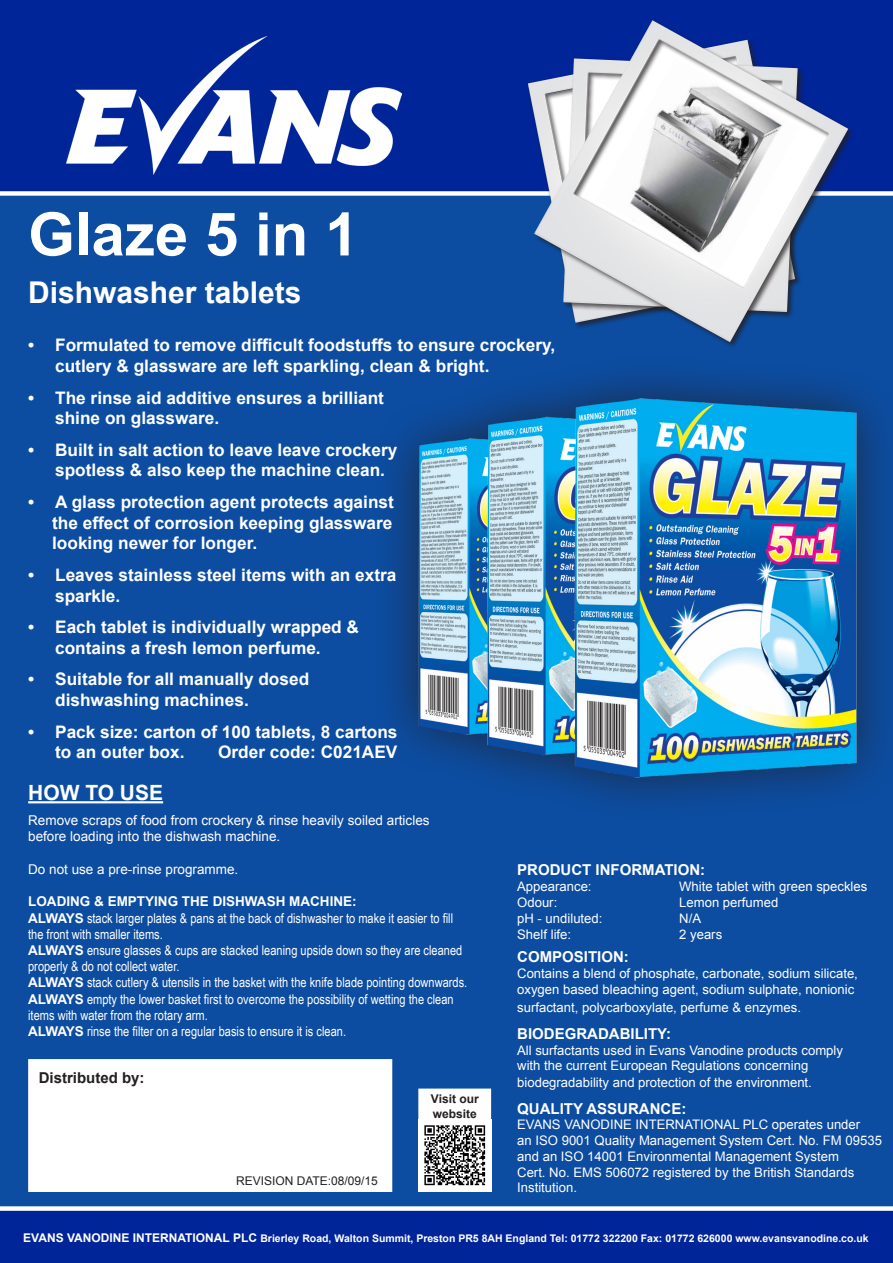
<style>
.page{position:relative;width:893px;height:1263px;background:#fff}
.page>*{position:absolute;margin:0;border:0;box-sizing:border-box;transform-origin:0 0}
.t1{font:700 60px "Arial";color:#fff}
.t2{font:700 30px "Arial";color:#fffefc}
.t3{font:700 21px "Arial";color:#fff}
.t4{font:700 17.25px/20.7px "Arial";color:#fff}
.t5{font:700 15px "Arial";color:#fff}
.t6{font:700 15px "Arial";color:#231f20}
.t7{font:13.5px/16.2px "Arial Narrow";color:#fff}
.t8{font:13.5px/16.2px "Arial";color:#fff}
.t9{font:700 13.5px "Arial";color:#fff}
.t10{font:13.2px/15.8px "Arial";color:#fff}
.t11{font:12px "Arial";color:#231f20}
.t12{font:700 12px/14.4px "Arial";color:#231f20}
.t13{font:700 10.5px "Arial";color:#fff}
.s1{font-family:"Arial";font-weight:700}
.s2{font-size:12px}
</style>
<div class="page">
<div style="left:0;top:196px;width:893px;height:1012px;background:#0c4da2"></div>
<div style="left:0;top:0;width:893px;height:196px;background:#002598"></div>
<div style="left:0;top:1209px;width:893px;height:54px;background:#002598"></div>
<div style="left:0;top:191px;width:893px;height:5px;background:#fff"></div>
<div style="left:0;top:1206px;width:893px;height:5px;background:#fff"></div>
<img style="left:66px;top:36px;width:336px;height:139px">
<div style="left:533px;top:19px;width:322px;height:330px;background:#231f20;opacity:.75"></div>
<img style="left:534px;top:20px;width:314px;height:322px">
<div style="left:371px;top:352px;width:522px;height:471px;background:#231f20;opacity:.75"></div>
<img style="left:415px;top:436px;width:69px;height:303px">
<img style="left:484px;top:413px;width:86px;height:347px">
<img style="left:570px;top:394px;width:290px;height:388px">
<div style="left:28px;top:1059px;width:364px;height:133px;background:#fff;border:2px solid #fff"></div>
<hr style="left:28px;top:801px;width:135px;height:2px;background:#fff">
<div style="left:418px;top:1088px;width:73px;height:31px;background:#fff;border:2px solid #fff"></div>
<img style="left:418px;top:1119px;width:73px;height:73px">
<p class="t1" style="left:28px;top:194px;width:332px">Glaze 5 in 1</p>
<p class="t2" style="left:28px;top:272px;width:275px">Dishwasher tablets</p>
<p class="t4" style="left:55px;top:335px;width:502px;text-indent:-27px">• Formulated to remove difficult foodstuffs to ensure crockery, cutlery &amp; glassware are left sparkling, clean &amp; bright.</p>
<p class="t4" style="left:55px;top:388px;width:330px;text-indent:-27px">• The rinse aid additive ensures a brilliant shine on glassware.</p>
<p class="t4" style="left:55px;top:440px;width:344px;text-indent:-27px">• Built in salt action to leave leave crockery spotless &amp; also keep the machine clean.</p>
<p class="t4" style="left:28px;top:492px;width:367px">• A glass protection agent protects against</p>
<p class="t4" style="left:52px;top:513px;width:342px">the effect of corrosion keeping glassware</p>
<p class="t4" style="left:52px;top:533px;width:207px">looking newer for longer.</p>
<p class="t4" style="left:55px;top:565px;width:343px;text-indent:-27px">• Leaves stainless steel items with an extra sparkle.</p>
<p class="t4" style="left:55px;top:617px;width:305px;text-indent:-27px">• Each tablet is individually wrapped &amp; contains a fresh lemon perfume.</p>
<p class="t4" style="left:55px;top:669px;width:256px;text-indent:-27px">• Suitable for all manually dosed dishwashing machines.</p>
<p class="t4" style="left:55px;top:722px;width:344px;text-indent:-27px">• Pack size: carton of 100 tablets, 8 cartons to an outer box.</p>
<p class="t4" style="left:218px;top:742px;width:181px">Order code: C021AEV</p>
<p class="t3" style="left:28px;top:779px;width:136px">HOW TO USE</p>
<p class="t8" style="left:28px;top:812px;width:403px">Remove scraps of food from crockery &amp; rinse heavily soiled articles before loading into the dishwash machine.</p>
<p class="t8" style="left:28px;top:861px;width:212px">Do not use a pre-rinse programme.</p>
<p class="t9" style="left:28px;top:892px;width:330px">LOADING &amp; EMPTYING THE DISHWASH MACHINE:</p>
<p class="t7" style="left:28px;top:909px;width:426px"><span class="s1">ALWAYS</span> stack larger plates &amp; pans at the back of dishwasher to make it easier to fill the front with smaller items.</p>
<p class="t7" style="left:28px;top:941px;width:436px"><span class="s1">ALWAYS</span> ensure glasses &amp; cups are stacked leaning upside down so they are cleaned properly &amp; do not collect water.</p>
<p class="t7" style="left:28px;top:974px;width:441px"><span class="s1">ALWAYS</span> stack cutlery &amp; utensils in the basket with the knife blade pointing downwards.</p>
<p class="t7" style="left:28px;top:990px;width:427px"><span class="s1">ALWAYS</span> empty the lower basket first to overcome the possibility of wetting the clean items with water from the rotary arm.</p>
<p class="t7" style="left:28px;top:1022px;width:319px"><span class="s1">ALWAYS</span> rinse the filter on a regular basis to ensure it is clean.</p>
<p class="t6" style="left:39px;top:1068px;width:107px">Distributed by:</p>
<p class="t11" style="left:236px;top:1173px;width:143px">REVISION DATE:08/09/15</p>
<p class="t12" style="left:431px;top:1092px;width:49px">Visit our website</p>
<p class="t5" style="left:517px;top:860px;width:190px">PRODUCT INFORMATION:</p>
<p class="t10" style="left:517px;top:879px;width:76px">Appearance:</p>
<p class="t10" style="left:679px;top:879px;width:190px">White tablet with green speckles</p>
<p class="t10" style="left:517px;top:894px;width:42px">Odour:</p>
<p class="t10" style="left:679px;top:894px;width:101px">Lemon perfumed</p>
<p class="t10" style="left:517px;top:910px;width:87px">pH - undiluted:</p>
<p class="t10" style="left:679px;top:910px;width:23px">N/A</p>
<p class="t10" style="left:517px;top:926px;width:55px">Shelf life:</p>
<p class="t10" style="left:679px;top:926px;width:45px">2 years</p>
<p class="t5" style="left:517px;top:947px;width:113px">COMPOSITION:</p>
<p class="t10" style="left:517px;top:966px;width:342px">Contains a blend of phosphate, carbonate, sodium silicate, oxygen based bleaching agent, sodium sulphate, nonionic</p>
<p class="t10" style="left:517px;top:999px;width:285px">surfactant, polycarboxylate, perfume &amp; enzymes.</p>
<p class="t5" style="left:517px;top:1023px;width:155px">BIODEGRADABILITY:</p>
<p class="t10" style="left:517px;top:1042px;width:327px">All surfactants used in Evans Vanodine products comply</p>
<p class="t10" style="left:517px;top:1058px;width:293px">with the current European Regulations concerning</p>
<p class="t10" style="left:517px;top:1074px;width:296px">biodegradability and protection of the environment.</p>
<p class="t5" style="left:517px;top:1098px;width:171px">QUALITY ASSURANCE:</p>
<p class="t10" style="left:517px;top:1117px;width:345px">EVANS VANODINE INTERNATIONAL PLC operates under</p>
<p class="t10" style="left:517px;top:1133px;width:366px">an ISO 9001 Quality Management System Cert. No. FM 09535</p>
<p class="t10" style="left:517px;top:1148px;width:323px">and an ISO 14001 Environmental Management System</p>
<p class="t10" style="left:517px;top:1164px;width:339px">Cert. No. EMS 506072 registered by the British Standards</p>
<p class="t10" style="left:517px;top:1180px;width:61px">Institution.</p>
<p class="t13" style="left:23px;top:1232px;width:847px"><span class="s2">EVANS VANODINE INTERNATIONAL PLC</span> Brierley Road, Walton Summit, Preston PR5 8AH England Tel: 01772 322200 Fax: 01772 626000 www.evansvanodine.co.uk</p>
</div>
